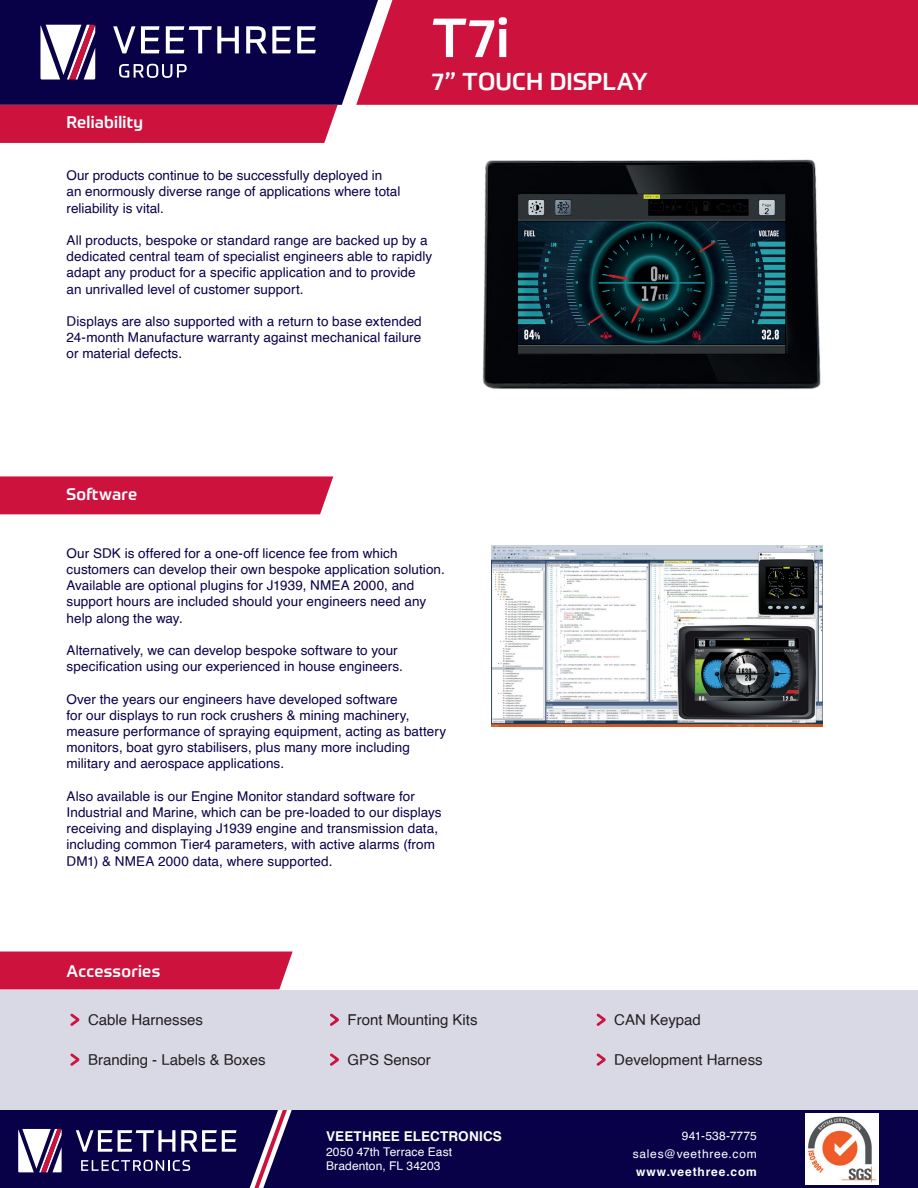
<style>
.page{position:relative;width:918px;height:1188px;background:#fff}
.page>*{position:absolute;margin:0;border:0;box-sizing:border-box;transform-origin:0 0}
.t1{font:500 54px "Prometo W04";color:#fff}
.t2{font:500 24px "Prometo W04";letter-spacing:.005em;color:#fff}
.t3{font:500 16.5px "Prometo W04";letter-spacing:.015em;color:#fff}
.t4{font:15px "Helvetica";color:#231f20}
.t5{font:13.5px/16.2px "Helvetica";letter-spacing:.005em;color:#090148}
.t6{font:700 13.5px "Helvetica";letter-spacing:.01em;color:#fff}
.t7{font:12px/14.4px "Helvetica";letter-spacing:.015em;color:#fff}
.t8{font:12px/18px "Helvetica";letter-spacing:.055em;color:#fff;text-align:right}
.t9{font:700 12px "Helvetica";letter-spacing:.07em;color:#fff}
</style>
<div class="page">
<div style="left:395px;top:0;width:523px;height:105px;background:#cd123d"></div>
<div style="left:0;top:1110px;width:918px;height:78px;background:#090148"></div>
<svg style="left:18px;top:1129px;width:44px;height:43px"></svg>
<svg style="left:76px;top:1110px;width:216px;height:78px"></svg>
<img style="left:805px;top:1113px;width:73px;height:72px">
<svg style="left:0;top:0;width:395px;height:143px;background:#612a5f"></svg>
<div style="left:0;top:476px;width:333px;height:38px;background:#cd123d"></div>
<img style="left:491px;top:545px;width:331px;height:181px">
<img style="left:483px;top:159px;width:338px;height:231px">
<div style="left:0;top:990px;width:918px;height:120px;background:#d9d8e5"></div>
<div style="left:0;top:952px;width:293px;height:37px;background:#cd123d"></div>
<svg style="left:70px;top:1013px;width:10px;height:13px"></svg>
<svg style="left:330px;top:1013px;width:9px;height:13px"></svg>
<svg style="left:596px;top:1013px;width:10px;height:13px"></svg>
<svg style="left:70px;top:1053px;width:10px;height:13px"></svg>
<svg style="left:330px;top:1053px;width:9px;height:13px"></svg>
<svg style="left:596px;top:1053px;width:10px;height:13px"></svg>
<p class="t3" style="left:67px;top:112px;width:78px">Reliability</p>
<h1 class="t1" style="left:432px;top:4px;width:79px">T7i</h1>
<h2 class="t2" style="left:432px;top:67px;width:218px">7” TOUCH DISPLAY</h2>
<p class="t5" style="left:67px;top:168px;width:335px">Our products continue to be successfully deployed in an enormously diverse range of applications where total reliability is vital.</p>
<p class="t5" style="left:67px;top:233px;width:367px">All products, bespoke or standard range are backed up by a dedicated central team of specialist engineers able to rapidly adapt any product for a specific application and to provide an unrivalled level of customer support.</p>
<p class="t5" style="left:67px;top:314px;width:357px;text-align:justify">Displays are also supported with a return to base extended 24-month Manufacture warranty against mechanical failure or material defects.</p>
<p class="t3" style="left:67px;top:484px;width:72px">Software</p>
<p class="t5" style="left:67px;top:545px;width:380px">Our SDK is offered for a one-off licence fee from which customers can develop their own bespoke application solution.<br>Available are optional plugins for J1939, NMEA 2000, and support hours are included should your engineers need any help along the way.</p>
<p class="t5" style="left:67px;top:643px;width:338px">Alternatively, we can develop bespoke software to your specification using our experienced in house engineers.</p>
<p class="t5" style="left:67px;top:691px;width:381px">Over the years our engineers have developed software<br>for our displays to run rock crushers &amp; mining machinery, measure performance of spraying equipment, acting as battery monitors, boat gyro stabilisers, plus many more including military and aerospace applications.</p>
<p class="t5" style="left:67px;top:788px;width:377px">Also available is our Engine Monitor standard software for Industrial and Marine, which can be pre-loaded to our displays receiving and displaying J1939 engine and transmission data, including common Tier4 parameters, with active alarms (from DM1) &amp; NMEA 2000 data, where supported.</p>
<p class="t3" style="left:67px;top:961px;width:95px">Accessories</p>
<p class="t4" style="left:88px;top:1008px;width:117px">Cable Harnesses</p>
<p class="t4" style="left:348px;top:1008px;width:132px">Front Mounting Kits</p>
<p class="t4" style="left:88px;top:1048px;width:179px">Branding - Labels &amp; Boxes</p>
<p class="t4" style="left:348px;top:1048px;width:85px">GPS Sensor</p>
<p class="t4" style="left:614px;top:1048px;width:150px">Development Harness</p>
<p class="t4" style="left:614px;top:1009px;width:88px">CAN Keypad</p>
<p class="t6" style="left:326px;top:1126px;width:177px">VEETHREE ELECTRONICS</p>
<p class="t7" style="left:326px;top:1145px;width:128px">2050 47th Terrace East<br>Bradenton, FL 34203</p>
<p class="t8" style="left:633px;top:1127px;width:126px">941-538-7775 sales@veethree.com</p>
<p class="t9" style="left:636px;top:1162px;width:122px">www.veethree.com</p>
</div>
